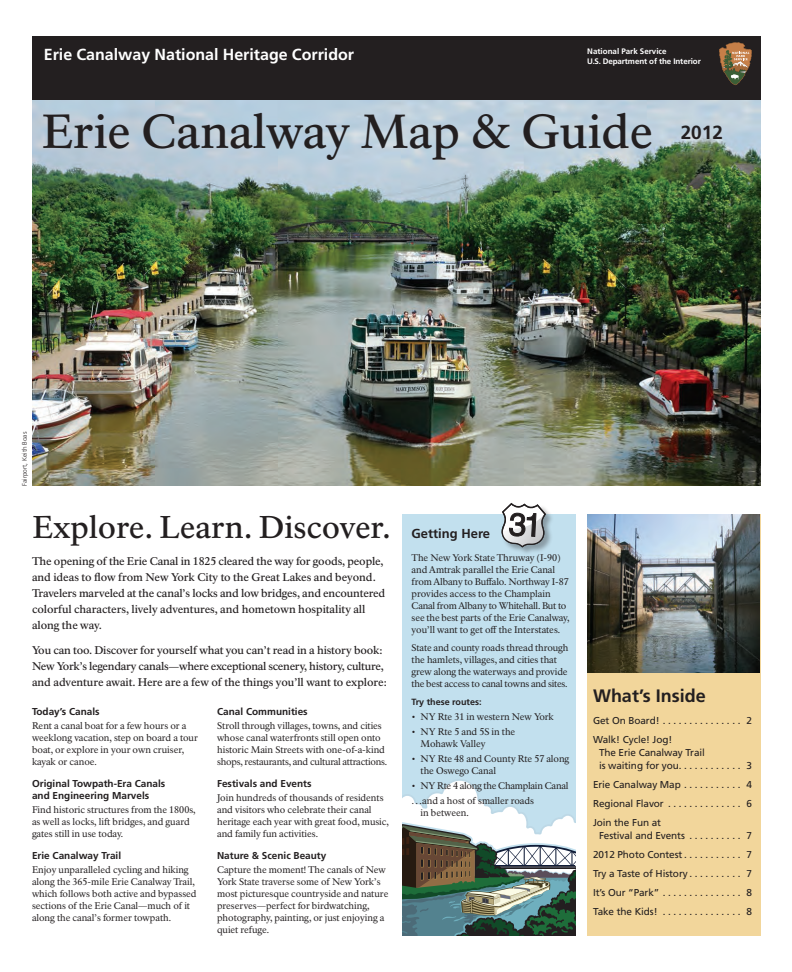
<style>
.page{position:relative;width:792px;height:972px;background:#fff}
.page>*{position:absolute;margin:0;border:0;box-sizing:border-box;transform-origin:0 0}
.Text-new{font:500 47px "NPS Rawlinson OT";letter-spacing:-.005em;color:#231f20}
.t1{font:500 31px "NPS Rawlinson OT";letter-spacing:-.005em;color:#231f20}
.Text-new-2{font:700 19px "Frutiger";color:#231f20}
.t2{font:700 18px "Frutiger";color:#231f20}
.Blk__band-_Park_News{font:700 16px "Frutiger";color:#fff}
.Subhead-large{font:700 13px "Frutiger";color:#231f20}
.Intro_paragraph_or_p{font:500 11px/16px "NPS Rawlinson OT";letter-spacing:-.015em;color:#231f20}
.t3{font:10px/13px "Frutiger";letter-spacing:-.01em;color:#231f20}
.Subhead-new{font:700 10px/12px "Frutiger";color:#231f20}
.Text-new-3{font:9.5px/12px "NPS Rawlinson OT";letter-spacing:-.01em;color:#231f20}
.Text-new-4{font:700 9px "Frutiger";color:#231f20}
.Newspaper_title_band{font:700 8px/10px "Frutiger";letter-spacing:-.01em;color:#fff}
.Photo_credit{font:300 6.5px "Frutiger";color:#231f20}
</style>
<div class="page">
<div style="left:402px;top:515px;width:173px;height:248px;background:#c2e0ee"></div>
<svg style="left:402px;top:763px;width:173px;height:173px"></svg>
<div style="left:32px;top:36px;width:728px;height:65px;background:#231f20"></div>
<img style="left:32px;top:101px;width:728px;height:385px">
<svg style="left:719px;top:42px;width:33px;height:43px"></svg>
<div style="left:587px;top:515px;width:173px;height:421px;background:#f2d69b"></div>
<img style="left:587px;top:515px;width:173px;height:157px">
<div style="left:502px;top:503px;width:52px;height:53px;background:#231f20;opacity:.35"></div>
<svg style="left:501px;top:503px;width:45px;height:45px"></svg>
<p class="Blk__band-_Park_News" style="left:44px;top:45px;width:312px">Erie Canalway National Heritage Corridor</p>
<p class="Newspaper_title_band" style="left:587px;top:46px;width:115px">National Park Service<br>U.S. Department of the Interior</p>
<p class="Text-new" style="left:42px;top:103px;width:613px">Erie Canalway Map &amp; Guide</p>
<p class="Text-new-2" style="left:681px;top:121px;width:44px">2012</p>
<p class="Photo_credit" style="left:21px;top:486px;width:56px;rotate:-90deg">Fairport, Keith Boas</p>
<p class="t1" style="left:32px;top:509px;width:360px">Explore. Learn. Discover.</p>
<p class="Intro_paragraph_or_p" style="left:32px;top:553px;width:355px">The opening of the Erie Canal in 1825 cleared the way for goods, people, and ideas to flow from New York City to the Great Lakes and beyond.<br>Travelers marveled at the canal’s locks and low bridges, and encountered colorful characters, lively adventures, and hometown hospitality all along the way.</p>
<p class="Intro_paragraph_or_p" style="left:32px;top:642px;width:356px">You can too. Discover for yourself what you can’t read in a history book:<br>New York’s legendary canals—where exceptional scenery, history, culture, and adventure await. Here are a few of the things you’ll want to explore:</p>
<p class="Subhead-new" style="left:32px;top:706px;width:69px">Today’s Canals</p>
<p class="Text-new-3" style="left:32px;top:720px;width:167px">Rent a canal boat for a few hours or a weeklong vacation, step on board a tour boat, or explore in your own cruiser, kayak or canoe.</p>
<p class="Subhead-new" style="left:32px;top:778px;width:135px">Original Towpath-Era Canals and Engineering Marvels</p>
<p class="Text-new-3" style="left:32px;top:804px;width:165px">Find historic structures from the 1800s, as well as locks, lift bridges, and guard gates still in use today.</p>
<p class="Subhead-new" style="left:32px;top:850px;width:91px">Erie Canalway Trail</p>
<p class="Text-new-3" style="left:32px;top:864px;width:166px">Enjoy unparalleled cycling and hiking along the 365-mile Erie Canalway Trail, which follows both active and bypassed sections of the Erie Canal—much of it along the canal’s former towpath.</p>
<p class="Subhead-new" style="left:217px;top:706px;width:92px">Canal Communities</p>
<p class="Text-new-3" style="left:217px;top:720px;width:172px">Stroll through villages, towns, and cities whose canal waterfronts still open onto historic Main Streets with one-of-a-kind shops, restaurants, and cultural attractions.</p>
<p class="Subhead-new" style="left:217px;top:778px;width:96px">Festivals and Events</p>
<p class="Text-new-3" style="left:217px;top:792px;width:173px">Join hundreds of thousands of residents and visitors who celebrate their canal heritage each year with great food, music, and family fun activities.</p>
<p class="Subhead-new" style="left:217px;top:850px;width:111px">Nature &amp; Scenic Beauty</p>
<p class="Text-new-3" style="left:217px;top:864px;width:173px">Capture the moment! The canals of New York State traverse some of New York’s most picturesque countryside and nature preserves—perfect for birdwatching, photography, painting, or just enjoying a quiet refuge.</p>
<p class="Subhead-large" style="left:412px;top:526px;width:80px">Getting Here</p>
<p class="Text-new-3" style="left:412px;top:552px;width:159px">The New York State Thruway (I-90) and Amtrak parallel the Erie Canal from Albany to Buffalo. Northway I-87 provides access to the Champlain Canal from Albany to Whitehall. But to see the best parts of the Erie Canalway, you’ll want to get off the Interstates.</p>
<p class="Text-new-3" style="left:412px;top:642px;width:158px">State and county roads thread through the hamlets, villages, and cities that grew along the waterways and provide the best access to canal towns and sites.</p>
<p class="Text-new-4" style="left:412px;top:697px;width:72px">Try these routes:</p>
<p class="Text-new-3" style="left:412px;top:711px;width:144px">• NY Rte 31 in western New York</p>
<p class="Text-new-3" style="left:421px;top:726px;width:96px;text-indent:-9px">• NY Rte 5 and 5S in the<br>Mohawk Valley</p>
<p class="Text-new-3" style="left:421px;top:753px;width:150px;text-indent:-9px">• NY Rte 48 and County Rte 57 along the Oswego Canal</p>
<p class="Text-new-3" style="left:412px;top:780px;width:158px">• NY Rte 4 along the Champlain Canal</p>
<p class="Text-new-3" style="left:421px;top:795px;width:115px;text-indent:-9px">…and a host of smaller roads in between.</p>
<p class="t2" style="left:593px;top:685px;width:114px">What’s Inside</p>
<p class="t3" style="left:593px;top:714px;width:160px">Get On Board! . . . . . . . . . . . . . . . 2</p>
<p class="t3" style="left:599px;top:733px;width:154px;text-indent:-6px">Walk! Cycle! Jog!<br>The Erie Canalway Trail<br>is waiting for you. . . . . . . . . . . . 3</p>
<p class="t3" style="left:593px;top:778px;width:160px">Erie Canalway Map . . . . . . . . . . . 4</p>
<p class="t3" style="left:593px;top:797px;width:160px">Regional Flavor . . . . . . . . . . . . . . 6</p>
<p class="t3" style="left:599px;top:816px;width:154px;text-indent:-6px">Join the Fun at<br>Festival and Events . . . . . . . . . . 7</p>
<p class="t3" style="left:593px;top:848px;width:160px">2012 Photo Contest . . . . . . . . . . . 7</p>
<p class="t3" style="left:593px;top:867px;width:160px">Try a Taste of History . . . . . . . . . . 7</p>
<p class="t3" style="left:593px;top:886px;width:160px">It’s Our “Park” . . . . . . . . . . . . . . . 8</p>
<p class="t3" style="left:593px;top:905px;width:160px">Take the Kids! . . . . . . . . . . . . . . . 8</p>
</div>
